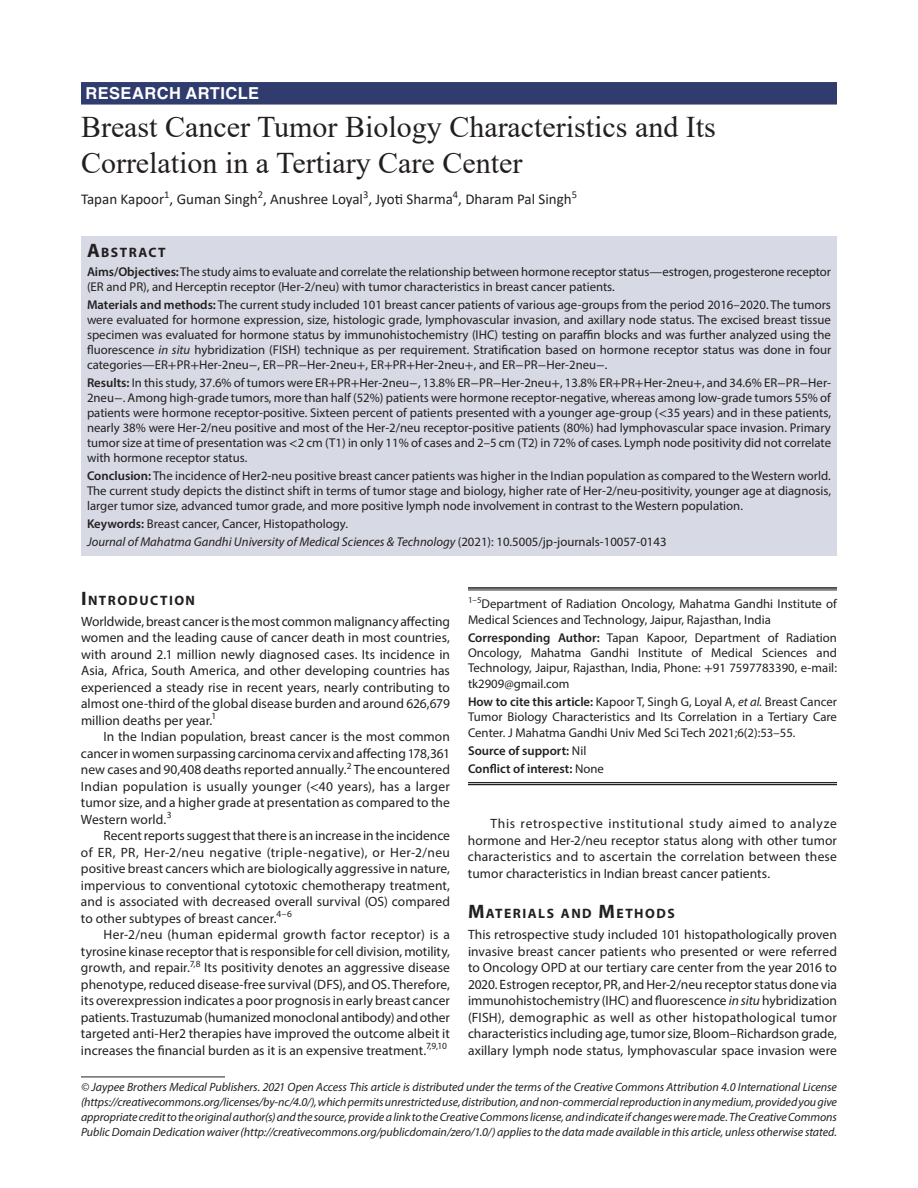
<style>
.page{position:relative;width:918px;height:1188px;background:#fff}
.page>*{position:absolute;margin:0;border:0;box-sizing:border-box;transform-origin:0 0}
.t1{font:30px/36px "Times New Roman";color:#231f20}
.t2{font:700 16.5px "Helvetica LT Std";letter-spacing:.025em;color:#fff}
.t3{font:15px "Calibri";color:#231f20}
.t4{font:700 13.65px "Myriad Pro";letter-spacing:.105em;color:#231f20}
.t5{font:13.5px/16.5px "Myriad Pro";letter-spacing:.005em;color:#231f20;text-align:justify}
.t6{font:12.75px/15px "Myriad Pro";color:#231f20;text-align:justify}
.t7{font:600 12.75px/18.3px "Myriad Pro";color:#231f20}
.t8{font:italic 12px/15px "Myriad Pro";letter-spacing:-.005em;color:#231f20;text-align:justify}
.s1{font-size:19.5px}
.s2{font-weight:600}
.s3{font-style:italic}
.s4{font-family:"STIX"}
.s5{font-weight:400}
</style>
<div class="page">
<div style="left:81px;top:82px;width:756px;height:23px;background:#313c6e"></div>
<div style="left:81px;top:236px;width:756px;height:26px;background:#d7d9e5"></div>
<div style="left:81px;top:261px;width:756px;height:39px;background:#d7d9e5"></div>
<div style="left:81px;top:294px;width:756px;height:84px;background:#d7d9e5"></div>
<div style="left:81px;top:372px;width:756px;height:99px;background:#d7d9e5"></div>
<div style="left:81px;top:465px;width:756px;height:54px;background:#d7d9e5"></div>
<div style="left:81px;top:513px;width:756px;height:24px;background:#d7d9e5"></div>
<div style="left:81px;top:531px;width:756px;height:24px;background:#d7d9e5"></div>
<hr style="left:468px;top:587px;width:369px;height:2px;background:#231f20">
<hr style="left:468px;top:590px;width:369px;height:1px;background:#231f20">
<hr style="left:468px;top:782px;width:369px;height:1px;background:#231f20">
<hr style="left:468px;top:784px;width:369px;height:1px;background:#231f20">
<hr style="left:81px;top:1077px;width:144px;height:1px;background:#231f20">
<p class="t2" style="left:86px;top:83px;width:175px">RESEARCH ARTICLE</p>
<h1 class="t1" style="left:81px;top:108px;width:636px">Breast Cancer Tumor Biology Characteristics and Its<br>Correlation in a Tertiary Care Center</h1>
<p class="t3" style="left:81px;top:189px;width:498px">Tapan Kapoor<sup>1</sup>, Guman Singh<sup>2</sup>, Anushree Loyal<sup>3</sup>, Jyoti Sharma<sup>4</sup>, Dharam Pal Singh<sup>5</sup></p>
<p class="t4" style="left:87px;top:243px;width:80px"><span class="s1">A</span>BSTRACT</p>
<p class="t6" style="left:87px;top:264px;width:746px"><span class="s2">Aims/Objectives:</span> The study aims to evaluate and correlate the relationship between hormone receptor status—estrogen, progesterone receptor (ER and PR), and Herceptin receptor (Her-2/neu) with tumor characteristics in breast cancer patients.</p>
<p class="t6" style="left:87px;top:297px;width:746px"><span class="s2">Materials and methods:</span> The current study included 101 breast cancer patients of various age-groups from the period 2016–2020. The tumors were evaluated for hormone expression, size, histologic grade, lymphovascular invasion, and axillary node status. The excised breast tissue specimen was evaluated for hormone status by immunohistochemistry (IHC) testing on paraffin blocks and was further analyzed using the fluorescence <span class="s3">in situ</span> hybridization (FISH) technique as per requirement. Stratification based on hormone receptor status was done in four categories—ER<span class="s4">+</span>PR<span class="s4">+</span>Her-2neu<span class="s4">−</span>, ER<span class="s4">−</span>PR<span class="s4">−</span>Her-2neu<span class="s4">+</span>, ER<span class="s4">+</span>PR<span class="s4">+</span>Her-2neu<span class="s4">+</span>, and ER<span class="s4">−</span>PR<span class="s4">−</span>Her-2neu<span class="s4">−</span>.</p>
<p class="t6" style="left:87px;top:375px;width:746px"><span class="s2">Results:</span> In this study, 37.6% of tumors were ER<span class="s4">+</span>PR<span class="s4">+</span>Her-2neu<span class="s4">−</span>, 13.8% ER<span class="s4">−</span>PR<span class="s4">−</span>Her-2neu<span class="s4">+</span>, 13.8% ER<span class="s4">+</span>PR<span class="s4">+</span>Her-2neu<span class="s4">+</span>, and 34.6% ER<span class="s4">−</span>PR<span class="s4">−</span>Her-2neu<span class="s4">−</span>. Among high-grade tumors, more than half (52%) patients were hormone receptor-negative, whereas among low-grade tumors 55% of patients were hormone receptor-positive. Sixteen percent of patients presented with a younger age-group (<span class="s4">&lt;</span>35 years) and in these patients, nearly 38% were Her-2/neu positive and most of the Her-2/neu receptor-positive patients (80%) had lymphovascular space invasion. Primary tumor size at time of presentation was <span class="s4">&lt;</span>2 cm (T1) in only 11% of cases and 2–5 cm (T2) in 72% of cases. Lymph node positivity did not correlate with hormone receptor status.</p>
<p class="t6" style="left:87px;top:468px;width:746px"><span class="s2">Conclusion:</span> The incidence of Her2-neu positive breast cancer patients was higher in the Indian population as compared to the Western world.<br>The current study depicts the distinct shift in terms of tumor stage and biology, higher rate of Her-2/neu-positivity, younger age at diagnosis, larger tumor size, advanced tumor grade, and more positive lymph node involvement in contrast to the Western population.</p>
<p class="t6" style="left:87px;top:515px;width:581px;line-height:18px"><span class="s2">Keywords:</span> Breast cancer, Cancer, Histopathology.<br><span class="s3">Journal of Mahatma Gandhi University of Medical Sciences &amp; Technology</span> (2021): 10.5005/jp-journals-10057-0143</p>
<p class="t4" style="left:81px;top:591px;width:116px"><span class="s1">I</span>NTRODUCTION</p>
<p class="t5" style="left:81px;top:613px;width:371px">Worldwide, breast cancer is the most common malignancy affecting women and the leading cause of cancer death in most countries, with around 2.1 million newly diagnosed cases. Its incidence in Asia, Africa, South America, and other developing countries has experienced a steady rise in recent years, nearly contributing to almost one-third of the global disease burden and around 626,679 million deaths per year.<sup>1</sup></p>
<p class="t5" style="left:81px;top:728px;width:371px;text-indent:23px">In the Indian population, breast cancer is the most common cancer in women surpassing carcinoma cervix and affecting 178,361 new cases and 90,408 deaths reported annually.<sup>2</sup> The encountered Indian population is usually younger (<span class="s4">&lt;</span>40 years), has a larger tumor size, and a higher grade at presentation as compared to the Western world.<sup>3</sup></p>
<p class="t5" style="left:81px;top:827px;width:371px;text-indent:23px">Recent reports suggest that there is an increase in the incidence of ER, PR, Her-2/neu negative (triple-negative), or Her-2/neu positive breast cancers which are biologically aggressive in nature, impervious to conventional cytotoxic chemotherapy treatment, and is associated with decreased overall survival (OS) compared to other subtypes of breast cancer.<sup>4–6</sup></p>
<p class="t5" style="left:81px;top:926px;width:371px;text-indent:23px">Her-2/neu (human epidermal growth factor receptor) is a tyrosine kinase receptor that is responsible for cell division, motility, growth, and repair.<sup>7,8</sup> Its positivity denotes an aggressive disease phenotype, reduced disease-free survival (DFS), and OS. Therefore, its overexpression indicates a poor prognosis in early breast cancer patients. Trastuzumab (humanized monoclonal antibody) and other targeted anti-Her2 therapies have improved the outcome albeit it increases the financial burden as it is an expensive treatment.<sup>7,9,10</sup></p>
<p class="t6" style="left:468px;top:596px;width:371px"><sup>1–5</sup>Department of Radiation Oncology, Mahatma Gandhi Institute of<br>Medical Sciences and Technology, Jaipur, Rajasthan, India</p>
<p class="t6" style="left:468px;top:630px;width:371px"><span class="s2">Corresponding Author:</span> Tapan Kapoor, Department of Radiation Oncology, Mahatma Gandhi Institute of Medical Sciences and Technology, Jaipur, Rajasthan, India, Phone: <span class="s4">+</span>91 7597783390, e-mail: tk2909@gmail.com</p>
<p class="t6" style="left:468px;top:694px;width:371px"><span class="s2">How to cite this article:</span> Kapoor T, Singh G, Loyal A, <span class="s3">et al.</span> Breast Cancer Tumor Biology Characteristics and Its Correlation in a Tertiary Care Center. J Mahatma Gandhi Univ Med Sci Tech 2021;6(2):53–55.</p>
<p class="t7" style="left:468px;top:741px;width:137px">Source of support: <span class="s5">Nil<br></span>Conflict of interest: <span class="s5">None</span></p>
<p class="t5" style="left:468px;top:815px;width:371px;text-indent:23px">This retrospective institutional study aimed to analyze hormone and Her-2/neu receptor status along with other tumor characteristics and to ascertain the correlation between these tumor characteristics in Indian breast cancer patients.</p>
<p class="t4" style="left:468px;top:905px;width:208px"><span class="s1">M</span>ATERIALS AND <span class="s1">M</span>ETHODS</p>
<p class="t5" style="left:468px;top:926px;width:371px">This retrospective study included 101 histopathologically proven invasive breast cancer patients who presented or were referred to Oncology OPD at our tertiary care center from the year 2016 to 2020. Estrogen receptor, PR, and Her-2/neu receptor status done via immunohistochemistry (IHC) and fluorescence <span class="s3">in situ</span> hybridization (FISH), demographic as well as other histopathological tumor characteristics including age, tumor size, Bloom–Richardson grade, axillary lymph node status, lymphovascular space invasion were</p>
<p class="t8" style="left:81px;top:1079px;width:758px">© Jaypee Brothers Medical Publishers. 2021 Open Access This article is distributed under the terms of the Creative Commons Attribution 4.0 International License (https://creativecommons.org/licenses/by-nc/4.0/), which permits unrestricted use, distribution, and non-commercial reproduction in any medium, provided you give appropriate credit to the original author(s) and the source, provide a link to the Creative Commons license, and indicate if changes were made. The Creative Commons Public Domain Dedication waiver (http://creativecommons.org/publicdomain/zero/1.0/) applies to the data made available in this article, unless otherwise stated.</p>
</div>
